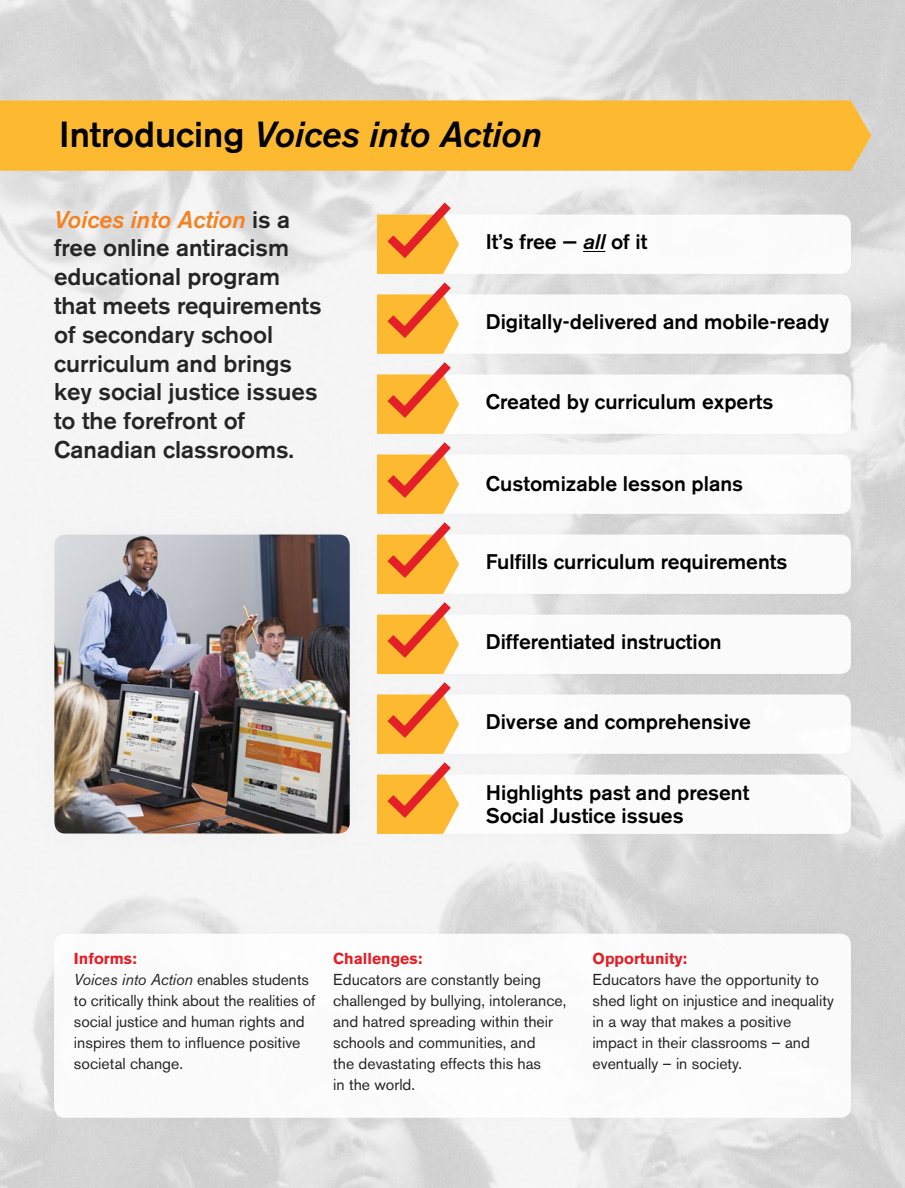
<style>
.page{position:relative;width:905px;height:1188px;background:#fff}
.page>*{position:absolute;margin:0;border:0;box-sizing:border-box;transform-origin:0 0}
.t1{font:italic 500 36px "Akzidenz Grotesk BE";color:#000}
.t2{font:500 24px/28.8px "Akzidenz Grotesk BE";color:#252525}
.t3{font:500 21px/22.5px "Akzidenz Grotesk BE";color:#000}
.t4{font:15.75px/21px "Akzidenz Grotesk BE";color:#252525}
.t5{font:700 15.75px "Akzidenz Grotesk BE";color:#e31f27}
.s1{font-style:normal}
.s2{font-style:italic;color:#f58220}
.s3{font-style:italic}
.s4{font-weight:700;color:#e31f27}
</style>
<div class="page">
<img style="left:904px;top:0;width:1px;height:970px">
<div style="left:345px;top:183px;width:537px;height:123px;background:#000;opacity:.03"></div>
<div style="left:377px;top:215px;width:473px;height:59px;background:#fff;border-radius:10px"></div>
<div style="left:345px;top:263px;width:537px;height:122px;background:#000;opacity:.03"></div>
<div style="left:377px;top:294px;width:473px;height:60px;background:#fff;border-radius:10px"></div>
<div style="left:345px;top:343px;width:537px;height:123px;background:#000;opacity:.03"></div>
<div style="left:377px;top:374px;width:473px;height:60px;background:#fff;border-radius:10px"></div>
<div style="left:345px;top:423px;width:537px;height:123px;background:#000;opacity:.03"></div>
<div style="left:377px;top:455px;width:473px;height:59px;background:#fff;border-radius:10px"></div>
<div style="left:345px;top:503px;width:537px;height:123px;background:#000;opacity:.03"></div>
<div style="left:377px;top:535px;width:473px;height:59px;background:#fff;border-radius:10px"></div>
<div style="left:345px;top:583px;width:537px;height:123px;background:#000;opacity:.03"></div>
<div style="left:377px;top:615px;width:473px;height:59px;background:#fff;border-radius:10px"></div>
<div style="left:345px;top:663px;width:537px;height:123px;background:#000;opacity:.03"></div>
<div style="left:377px;top:694px;width:473px;height:60px;background:#fff;border-radius:10px"></div>
<div style="left:345px;top:743px;width:537px;height:123px;background:#000;opacity:.03"></div>
<div style="left:377px;top:775px;width:473px;height:59px;background:#fff;border-radius:10px"></div>
<svg style="left:583px;top:251px;width:22px;height:1px"></svg>
<div style="left:0;top:100px;width:871px;height:71px;background:#fdb930"></div>
<div style="left:22px;top:902px;width:860px;height:247px;background:#000;opacity:.03"></div>
<div style="left:54px;top:934px;width:796px;height:184px;background:#fff;border-radius:11px"></div>
<svg style="left:377px;top:194px;width:82px;height:640px"></svg>
<div style="left:23px;top:503px;width:358px;height:362px;background:#f5f4f4"></div>
<img style="left:54px;top:535px;width:296px;height:299px">
<h1 class="t1" style="left:59px;top:114px;width:484px"><span class="s1">Introducing</span> Voices into Action</h1>
<h2 class="t2" style="left:54px;top:205px;width:269px"><span class="s2">Voices into Action</span> is a free online antiracism educational program that meets requirements of secondary school curriculum and brings key social justice issues to the forefront of<br>Canadian classrooms.</h2>
<h3 class="t3" style="left:486px;top:231px;width:163px">It’s free — <span class="s3">all</span> of it</h3>
<h3 class="t3" style="left:486px;top:311px;width:345px">Digitally-delivered and mobile-ready</h3>
<h3 class="t3" style="left:486px;top:391px;width:289px">Created by curriculum experts</h3>
<h3 class="t3" style="left:486px;top:472px;width:259px">Customizable lesson plans</h3>
<h3 class="t3" style="left:486px;top:551px;width:303px">Fulfills curriculum requirements</h3>
<h3 class="t3" style="left:486px;top:631px;width:237px">Differentiated instruction</h3>
<h3 class="t3" style="left:486px;top:711px;width:267px">Diverse and comprehensive</h3>
<h3 class="t3" style="left:486px;top:781px;width:265px">Highlights past and present<br>Social Justice issues</h3>
<p class="t4" style="left:74px;top:948px;width:243px"><span class="s4">Informs:<br></span><span class="s3">Voices into Action</span> enables students to critically think about the realities of social justice and human rights and inspires them to influence positive societal change.</p>
<p class="t5" style="left:333px;top:949px;width:90px">Challenges:</p>
<p class="t4" style="left:333px;top:969px;width:234px">Educators are constantly being challenged by bullying, intolerance, and hatred spreading within their schools and communities, and<br>the devastating effects this has<br>in the world.</p>
<p class="t5" style="left:592px;top:949px;width:96px">Opportunity:</p>
<p class="t4" style="left:592px;top:969px;width:243px">Educators have the opportunity to shed light on injustice and inequality in a way that makes a positive impact in their classrooms – and eventually – in society.</p>
</div>
